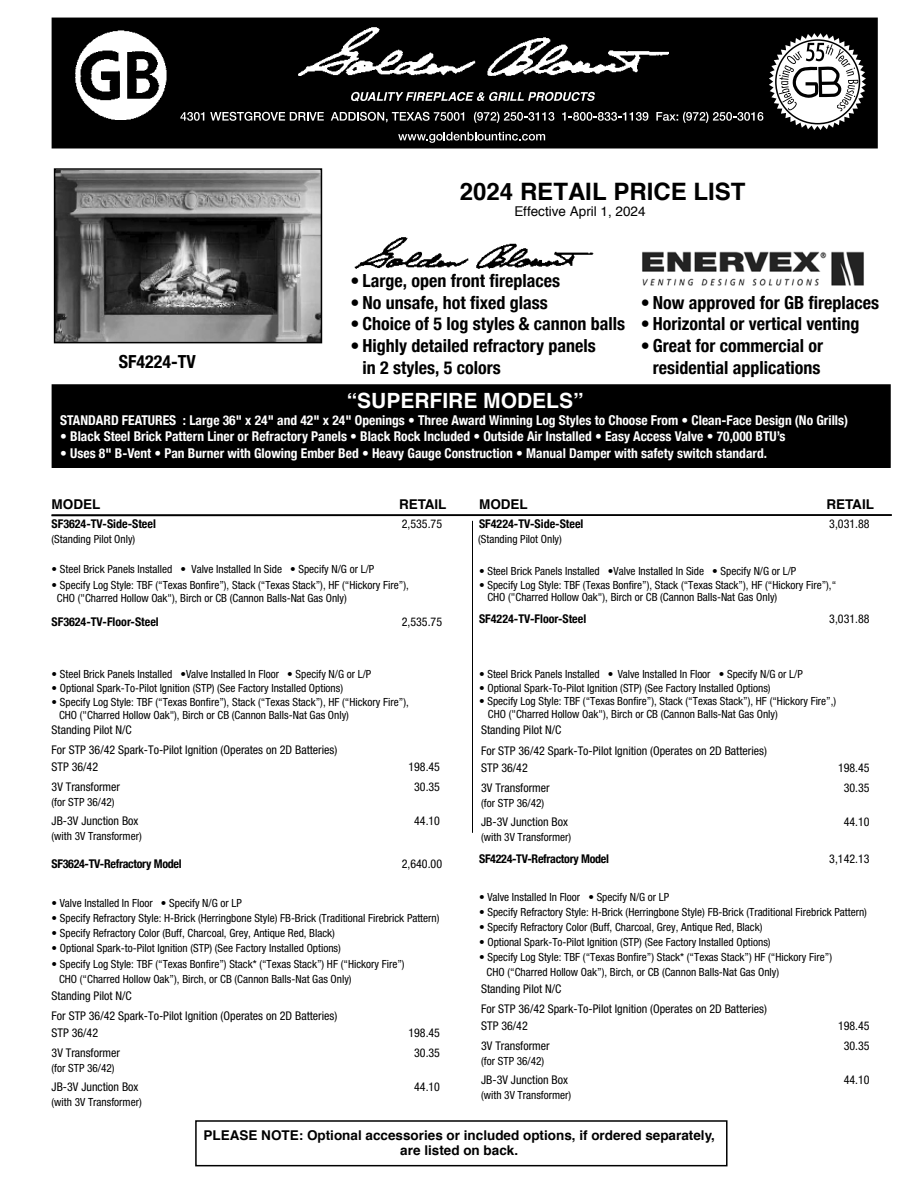
<style>
.page{position:relative;width:918px;height:1188px;background:#fff}
.page>*{position:absolute;margin:0;border:0;box-sizing:border-box;transform-origin:0 0}
.t1{font:700 24px "Helvetica";color:#000}
.t2{font:700 21px "Helvetica";color:#fff}
.t3{font:700 condensed 18px/21.6px "Helvetica Neue";color:#000}
.t4{font:700 condensed 13.5px "Helvetica Neue";color:#fff}
.t5{font:700 13.5px/15px "Helvetica";color:#000;text-align:center}
.t6{font:13.5px "Helvetica";color:#000}
.t7{font:condensed 12px "Helvetica Neue";color:#000}
.t8{font:700 condensed 12px "Helvetica Neue";color:#000}
.t9{font:700 condensed 12px "Helvetica Neue";letter-spacing:-.025em;color:#000}
.t10{font:condensed 11.25px/15px "Helvetica Neue";color:#000}
</style>
<div class="page">
<div style="left:195px;top:1120px;width:533px;height:46px;border:2px solid #000"></div>
<div style="left:52px;top:385px;width:838px;height:82px;background:#000"></div>
<div style="left:52px;top:384px;width:839px;height:84px;border:2px solid #000"></div>
<svg style="left:51px;top:514px;width:841px;height:3px"></svg>
<div style="left:52px;top:18px;width:825px;height:130px;background:#000"></div>
<img style="left:76px;top:30px;width:90px;height:90px">
<img style="left:298px;top:27px;width:371px;height:49px">
<svg style="left:351px;top:92px;width:244px;height:9px"></svg>
<svg style="left:180px;top:112px;width:24px;height:9px"></svg>
<svg style="left:210px;top:112px;width:114px;height:9px"></svg>
<svg style="left:331px;top:112px;width:133px;height:10px"></svg>
<svg style="left:474px;top:112px;width:80px;height:11px"></svg>
<svg style="left:562px;top:112px;width:86px;height:9px"></svg>
<svg style="left:656px;top:112px;width:107px;height:11px"></svg>
<svg style="left:398px;top:132px;width:147px;height:11px"></svg>
<hr style="left:472px;top:521px;width:1px;height:312px;background:#000">
<img style="left:354px;top:237px;width:240px;height:32px">
<img style="left:642px;top:252px;width:222px;height:33px">
<img style="left:57px;top:171px;width:262px;height:169px">
<div style="left:54px;top:168px;width:268px;height:175px;border:2px solid #000"></div>
<svg style="left:769px;top:33px;width:97px;height:97px"></svg>
<h3 class="t3" style="left:119px;top:350px;width:78px">SF4224-TV</h3>
<h1 class="t1" style="left:460px;top:172px;width:287px">2024 RETAIL PRICE LIST</h1>
<p class="t6" style="left:515px;top:201px;width:133px">Effective April 1, 2024</p>
<h3 class="t3" style="left:351px;top:269px;width:211px">• Large, open front fireplaces</h3>
<h3 class="t3" style="left:351px;top:290px;width:199px">• No unsafe, hot fixed glass</h3>
<h3 class="t3" style="left:351px;top:312px;width:276px">• Choice of 5 log styles &amp; cannon balls</h3>
<h3 class="t3" style="left:363px;top:333px;width:235px;text-indent:-12px">• Highly detailed refractory panels in 2 styles, 5 colors</h3>
<h2 class="t2" style="left:347px;top:383px;width:238px">“SUPERFIRE MODELS”</h2>
<h3 class="t3" style="left:641px;top:290px;width:240px">• Now approved for GB fireplaces</h3>
<h3 class="t3" style="left:641px;top:312px;width:220px">• Horizontal or vertical venting</h3>
<h3 class="t3" style="left:641px;top:333px;width:184px;text-align:center">• Great for commercial or residential applications</h3>
<p class="t4" style="left:60px;top:409px;width:789px">STANDARD FEATURES : Large 36" x 24" and 42" x 24" Openings • Three Award Winning Log Styles to Choose From • Clean-Face Design (No Grills)</p>
<p class="t4" style="left:60px;top:425px;width:727px">• Black Steel Brick Pattern Liner or Refractory Panels • Black Rock Included • Outside Air Installed • Easy Access Valve • 70,000 BTU’s</p>
<p class="t4" style="left:60px;top:442px;width:708px">• Uses 8" B-Vent • Pan Burner with Glowing Ember Bed • Heavy Gauge Construction • Manual Damper with safety switch standard.</p>
<p class="t5" style="left:479px;top:497px;width:50px">MODEL</p>
<p class="t5" style="left:827px;top:497px;width:49px">RETAIL</p>
<p class="t8" style="left:479px;top:514px;width:106px">SF4224-TV-Side-Steel</p>
<p class="t7" style="left:829px;top:517px;width:42px">3,031.88</p>
<p class="t10" style="left:479px;top:563px;width:319px">• Steel Brick Panels Installed •Valve Installed In Side • Specify N/G or L/P</p>
<p class="t10" style="left:479px;top:577px;width:359px">• Specify Log Style: TBF (Texas Bonfire”), Stack (“Texas Stack”), HF (“Hickory Fire”),“</p>
<p class="t8" style="left:479px;top:609px;width:109px">SF4224-TV-Floor-Steel</p>
<p class="t7" style="left:829px;top:612px;width:42px">3,031.88</p>
<p class="t5" style="left:52px;top:497px;width:50px">MODEL</p>
<p class="t5" style="left:399px;top:497px;width:49px">RETAIL</p>
<p class="t8" style="left:52px;top:514px;width:106px">SF3624-TV-Side-Steel</p>
<p class="t7" style="left:402px;top:517px;width:42px">2,535.75</p>
<p class="t10" style="left:52px;top:531px;width:85px">(Standing Pilot Only)</p>
<p class="t10" style="left:478px;top:531px;width:85px">(Standing Pilot Only)</p>
<p class="t10" style="left:191px;top:562px;width:184px">Valve Installed In Side • Specify N/G or L/P</p>
<p class="t10" style="left:57px;top:578px;width:353px;line-height:13.5px;text-indent:-5px">• Specify Log Style: TBF (“Texas Bonfire”), Stack (“Texas Stack”), HF (“Hickory Fire”),<br>CHO ("Charred Hollow Oak"), Birch or CB (Cannon Balls-Nat Gas Only)</p>
<p class="t10" style="left:52px;top:562px;width:136px">• Steel Brick Panels Installed •</p>
<p class="t10" style="left:487px;top:589px;width:291px">CHO ("Charred Hollow Oak"), Birch or CB (Cannon Balls-Nat Gas Only)</p>
<p class="t8" style="left:52px;top:612px;width:109px">SF3624-TV-Floor-Steel</p>
<p class="t7" style="left:402px;top:615px;width:42px">2,535.75</p>
<p class="t10" style="left:479px;top:666px;width:325px">• Steel Brick Panels Installed • Valve Installed In Floor • Specify N/G or L/P</p>
<p class="t10" style="left:479px;top:680px;width:293px">• Optional Spark-To-Pilot Ignition (STP) (See Factory Installed Options)</p>
<p class="t10" style="left:479px;top:694px;width:359px">• Specify Log Style: TBF (“Texas Bonfire”), Stack (“Texas Stack”), HF (“Hickory Fire”,)</p>
<p class="t10" style="left:52px;top:667px;width:321px">• Steel Brick Panels Installed •Valve Installed In Floor • Specify N/G or L/P</p>
<p class="t10" style="left:52px;top:681px;width:293px">• Optional Spark-To-Pilot Ignition (STP) (See Factory Installed Options)</p>
<p class="t10" style="left:52px;top:694px;width:359px">• Specify Log Style: TBF (“Texas Bonfire”), Stack (“Texas Stack”), HF (“Hickory Fire”),</p>
<p class="t10" style="left:59px;top:707px;width:291px">CHO ("Charred Hollow Oak"), Birch or CB (Cannon Balls-Nat Gas Only)</p>
<p class="t10" style="left:488px;top:707px;width:291px">CHO ("Charred Hollow Oak"), Birch or CB (Cannon Balls-Nat Gas Only)</p>
<p class="t7" style="left:52px;top:722px;width:82px">Standing Pilot N/C</p>
<p class="t7" style="left:52px;top:743px;width:287px">For STP 36/42 Spark-To-Pilot Ignition (Operates on 2D Batteries)</p>
<p class="t7" style="left:52px;top:760px;width:48px">STP 36/42</p>
<p class="t7" style="left:408px;top:760px;width:33px">198.45</p>
<p class="t10" style="left:52px;top:794px;width:65px">(for STP 36/42)</p>
<p class="t7" style="left:52px;top:814px;width:88px">JB-3V Junction Box</p>
<p class="t7" style="left:414px;top:814px;width:27px">44.10</p>
<p class="t10" style="left:52px;top:828px;width:92px">(with 3V Transformer)</p>
<p class="t7" style="left:52px;top:780px;width:70px">3V Transformer</p>
<p class="t7" style="left:414px;top:780px;width:27px">30.35</p>
<p class="t9" style="left:52px;top:853px;width:132px">SF3624-TV-Refractory Model</p>
<p class="t7" style="left:402px;top:856px;width:42px">2,640.00</p>
<p class="t10" style="left:52px;top:895px;width:192px">• Valve Installed In Floor • Specify N/G or LP</p>
<p class="t10" style="left:52px;top:910px;width:389px">• Specify Refractory Style: H-Brick (Herringbone Style) FB-Brick (Traditional Firebrick Pattern)</p>
<p class="t10" style="left:52px;top:926px;width:285px">• Specify Refractory Color (Buff, Charcoal, Grey, Antique Red, Black)</p>
<p class="t10" style="left:52px;top:941px;width:291px">• Optional Spark-to-Pilot Ignition (STP) (See Factory Installed Options)</p>
<p class="t10" style="left:59px;top:956px;width:347px;text-indent:-7px">• Specify Log Style: TBF (“Texas Bonfire”) Stack* (“Texas Stack”) HF (“Hickory Fire”)<br>CHO (“Charred Hollow Oak”), Birch, or CB (Cannon Balls-Nat Gas Only)</p>
<p class="t7" style="left:52px;top:989px;width:82px">Standing Pilot N/C</p>
<p class="t7" style="left:52px;top:1009px;width:287px">For STP 36/42 Spark-To-Pilot Ignition (Operates on 2D Batteries)</p>
<p class="t7" style="left:52px;top:1026px;width:48px">STP 36/42</p>
<p class="t7" style="left:408px;top:1026px;width:33px">198.45</p>
<p class="t10" style="left:52px;top:1060px;width:65px">(for STP 36/42)</p>
<p class="t7" style="left:52px;top:1080px;width:88px">JB-3V Junction Box</p>
<p class="t7" style="left:414px;top:1080px;width:27px">44.10</p>
<p class="t10" style="left:52px;top:1094px;width:92px">(with 3V Transformer)</p>
<p class="t7" style="left:52px;top:1046px;width:70px">3V Transformer</p>
<p class="t7" style="left:414px;top:1046px;width:27px">30.35</p>
<p class="t7" style="left:481px;top:723px;width:82px">Standing Pilot N/C</p>
<p class="t7" style="left:481px;top:744px;width:287px">For STP 36/42 Spark-To-Pilot Ignition (Operates on 2D Batteries)</p>
<p class="t7" style="left:481px;top:760px;width:48px">STP 36/42</p>
<p class="t7" style="left:838px;top:760px;width:33px">198.45</p>
<p class="t10" style="left:481px;top:795px;width:65px">(for STP 36/42)</p>
<p class="t7" style="left:481px;top:815px;width:88px">JB-3V Junction Box</p>
<p class="t7" style="left:844px;top:815px;width:27px">44.10</p>
<p class="t10" style="left:481px;top:829px;width:92px">(with 3V Transformer)</p>
<p class="t7" style="left:481px;top:781px;width:70px">3V Transformer</p>
<p class="t7" style="left:844px;top:781px;width:27px">30.35</p>
<p class="t9" style="left:479px;top:849px;width:132px">SF4224-TV-Refractory Model</p>
<p class="t7" style="left:829px;top:852px;width:42px">3,142.13</p>
<p class="t10" style="left:479px;top:889px;width:192px">• Valve Installed In Floor • Specify N/G or LP</p>
<p class="t10" style="left:479px;top:904px;width:389px">• Specify Refractory Style: H-Brick (Herringbone Style) FB-Brick (Traditional Firebrick Pattern)</p>
<p class="t10" style="left:479px;top:919px;width:285px">• Specify Refractory Color (Buff, Charcoal, Grey, Antique Red, Black)</p>
<p class="t10" style="left:479px;top:935px;width:293px">• Optional Spark-To-Pilot Ignition (STP) (See Factory Installed Options)</p>
<p class="t10" style="left:487px;top:950px;width:347px;text-indent:-7px">• Specify Log Style: TBF (“Texas Bonfire”) Stack* (“Texas Stack”) HF (“Hickory Fire”)<br>CHO (“Charred Hollow Oak”), Birch, or CB (Cannon Balls-Nat Gas Only)</p>
<p class="t7" style="left:481px;top:982px;width:82px">Standing Pilot N/C</p>
<p class="t7" style="left:481px;top:1002px;width:287px">For STP 36/42 Spark-To-Pilot Ignition (Operates on 2D Batteries)</p>
<p class="t7" style="left:481px;top:1019px;width:48px">STP 36/42</p>
<p class="t7" style="left:838px;top:1019px;width:33px">198.45</p>
<p class="t10" style="left:481px;top:1054px;width:65px">(for STP 36/42)</p>
<p class="t7" style="left:481px;top:1073px;width:88px">JB-3V Junction Box</p>
<p class="t7" style="left:844px;top:1073px;width:27px">44.10</p>
<p class="t10" style="left:481px;top:1088px;width:92px">(with 3V Transformer)</p>
<p class="t7" style="left:481px;top:1039px;width:70px">3V Transformer</p>
<p class="t7" style="left:844px;top:1039px;width:27px">30.35</p>
<p class="t5" style="left:204px;top:1128px;width:513px">PLEASE NOTE: Optional accessories or included options, if ordered separately, are listed on back.</p>
</div>
